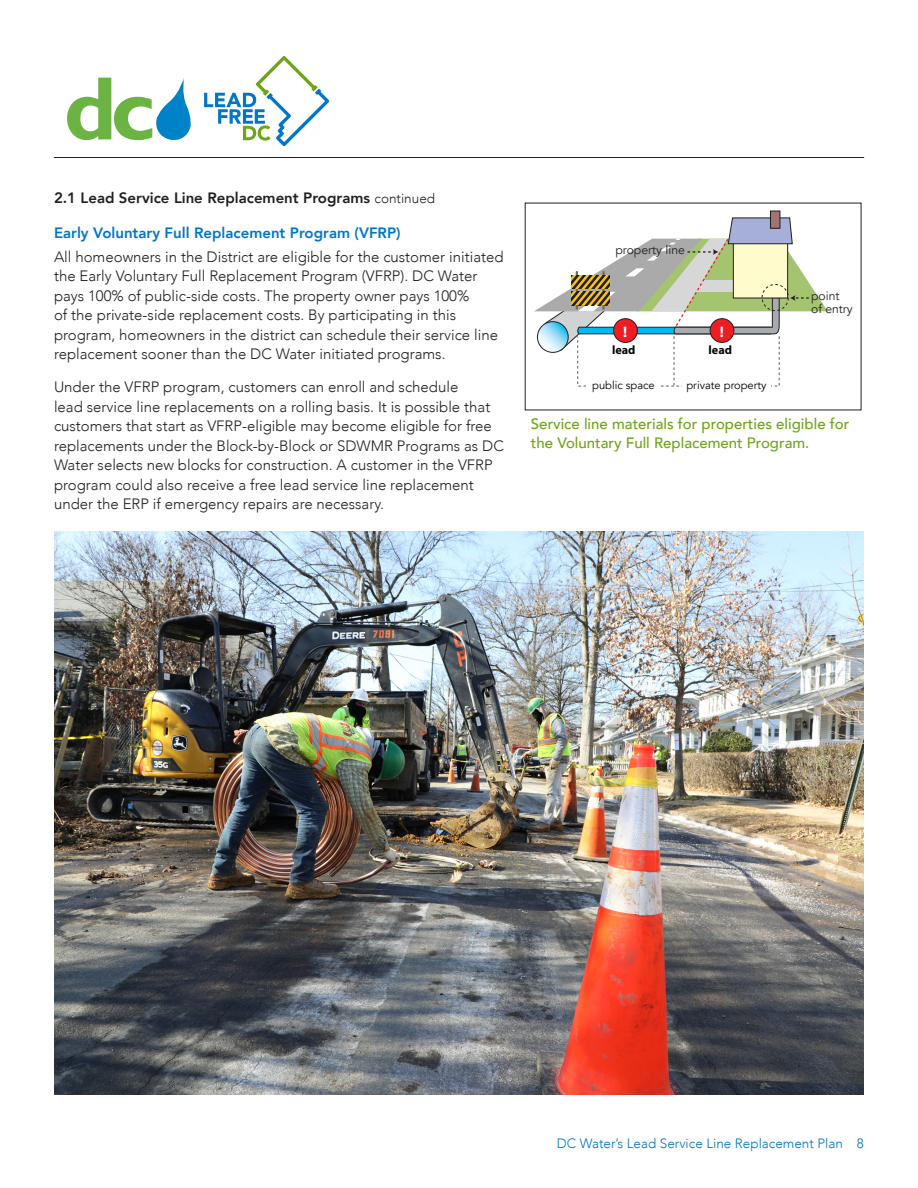
<style>
.page{position:relative;width:918px;height:1188px;background:#fff}
.page>*{position:absolute;margin:0;border:0;box-sizing:border-box;transform-origin:0 0}
.t1{font:700 15.15px "Myriad Pro";color:#fff}
.t2{font:300 15px/19.5px "Avenir";color:#231f20}
.t3{font:500 15px/19.5px "Avenir";color:#6ea516}
.t4{font:800 15px "Avenir";color:#231f20}
.t5{font:800 15px "Avenir";color:#0076c8}
.t6{font:300 13.5px "Avenir";color:#0076c8}
.t7{font:12.15px/13.2px "Avenir";color:#231f20}
.t8{font:700 12.15px "Myriad Pro";color:#050504}
.t9{font:11.1px "Avenir";color:#050504}
.s1{font-weight:300;font-size:13.5px}
</style>
<div class="page">
<svg style="left:67px;top:78px;width:124px;height:63px"></svg>
<svg style="left:204px;top:56px;width:125px;height:90px"></svg>
<hr style="left:54px;top:157px;width:810px;height:1px;background:#231f20">
<div style="left:770px;top:211px;width:10px;height:17px;background:#a27375"></div>
<div style="left:770px;top:211px;width:10px;height:17px;border:1px solid #231f20"></div>
<svg style="left:534px;top:218px;width:294px;height:168px"></svg>
<img style="left:54px;top:531px;width:810px;height:564px">
<p class="t4" style="left:54px;top:187px;width:383px">2.1 Lead Service Line Replacement Programs <span class="s1">continued</span></p>
<p class="t5" style="left:54px;top:221px;width:348px">Early Voluntary Full Replacement Program (VFRP)</p>
<p class="t2" style="left:54px;top:247px;width:451px">All homeowners in the District are eligible for the customer initiated the Early Voluntary Full Replacement Program (VFRP). DC Water pays 100% of public-side costs. The property owner pays 100%<br>of the private-side replacement costs. By participating in this program, homeowners in the district can schedule their service line replacement sooner than the DC Water initiated programs.</p>
<p class="t2" style="left:54px;top:377px;width:451px">Under the VFRP program, customers can enroll and schedule<br>lead service line replacements on a rolling basis. It is possible that customers that start as VFRP-eligible may become eligible for free replacements under the Block-by-Block or SDWMR Programs as DC Water selects new blocks for construction. A customer in the VFRP program could also receive a free lead service line replacement under the ERP if emergency repairs are necessary.</p>
<p class="t7" style="left:615px;top:244px;width:71px">property line</p>
<p class="t1" style="left:623px;top:322px;width:6px">!</p>
<p class="t1" style="left:720px;top:322px;width:6px">!</p>
<p class="t8" style="left:612px;top:342px;width:25px">lead</p>
<p class="t8" style="left:709px;top:342px;width:25px">lead</p>
<p class="t7" style="left:811px;top:290px;width:43px">point of entry</p>
<p class="t9" style="left:592px;top:378px;width:64px">public space</p>
<p class="t9" style="left:687px;top:378px;width:82px">private property</p>
<p class="t3" style="left:531px;top:413px;width:320px">Service line materials for properties eligible for the Voluntary Full Replacement Program.</p>
<p class="t6" style="left:557px;top:1135px;width:309px">DC Water’s Lead Service Line Replacement Plan 8</p>
</div>
